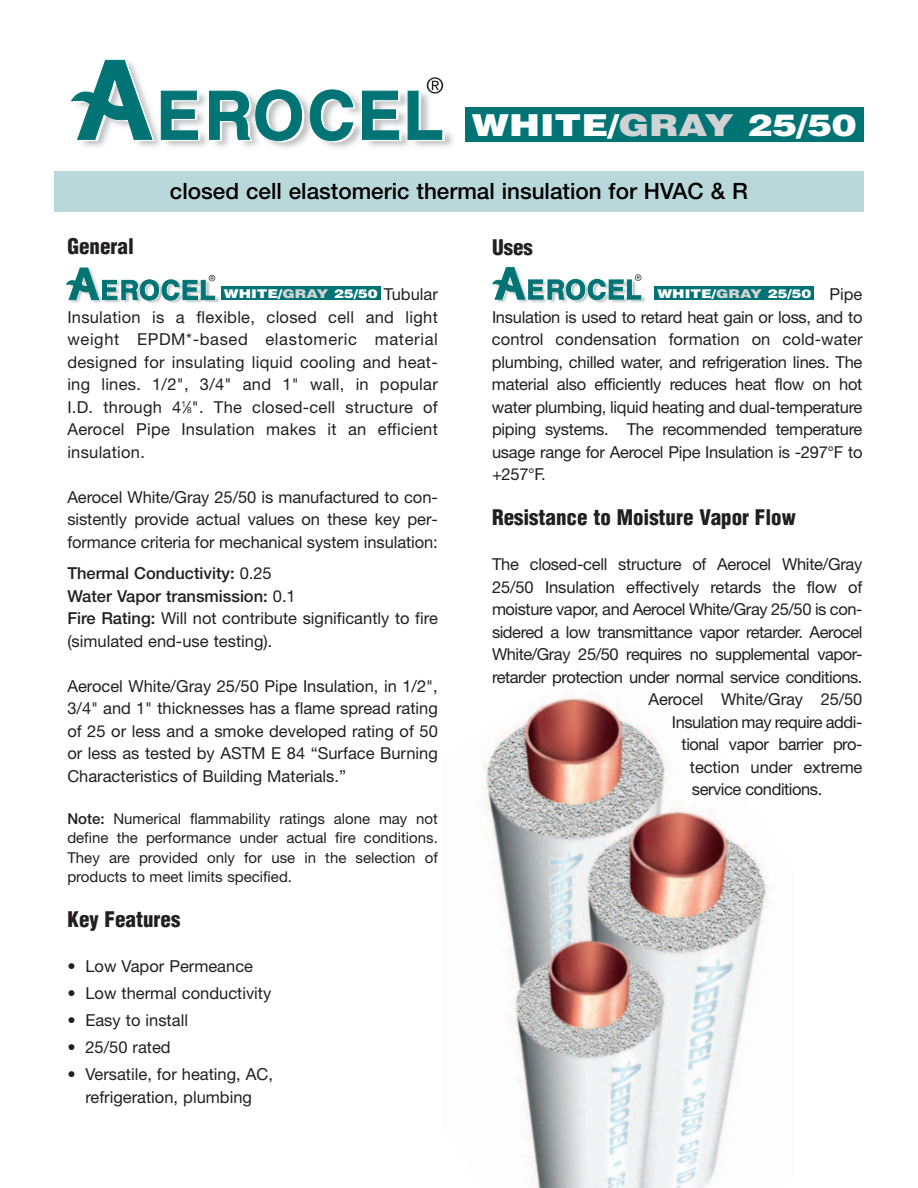
<style>
.page{position:relative;width:918px;height:1188px;background:#fff}
.page>*{position:absolute;margin:0;border:0;box-sizing:border-box;transform-origin:0 0}
.t1{font:900 30.3px "Helvetica";color:#fff;scale:1.23 1}
.t2{font:500 22.5px "Helvetica Neue";color:#000001}
.t3{font:900 condensed 21px "Helvetica";color:#231f20}
.t4{font:16.5px/22.5px "Helvetica Neue";letter-spacing:-.005em;color:#231f20;text-align:justify}
.t5{font:16.5px "Helvetica Neue";letter-spacing:-.03em;color:#231f20}
.t6{font:15px/19.5px "Helvetica Neue";color:#231f20;text-align:justify}
.t7{font:900 12.15px "Helvetica";color:#fff;scale:1.23 1}
.s1{color:#d1d2d4}
.s2{font-size:8.25px}
.s3{font-weight:500}
</style>
<div class="page">
<img style="left:492px;top:267px;width:163px;height:36px">
<svg style="left:493px;top:268px;width:149px;height:32px"></svg>
<div style="left:655px;top:286px;width:159px;height:14px;background:#007475"></div>
<img style="left:82px;top:59px;width:371px;height:89px">
<svg style="left:71px;top:60px;width:84px;height:81px"></svg>
<svg style="left:161px;top:91px;width:39px;height:50px"></svg>
<svg style="left:209px;top:90px;width:95px;height:52px"></svg>
<svg style="left:310px;top:90px;width:46px;height:52px"></svg>
<svg style="left:362px;top:91px;width:39px;height:50px"></svg>
<svg style="left:408px;top:77px;width:37px;height:64px"></svg>
<div style="left:54px;top:171px;width:810px;height:41px;background:#b9d8da"></div>
<img style="left:479px;top:694px;width:293px;height:494px">
<div style="left:465px;top:107px;width:399px;height:35px;background:#007475"></div>
<img style="left:66px;top:267px;width:154px;height:36px">
<svg style="left:67px;top:268px;width:149px;height:33px"></svg>
<div style="left:221px;top:286px;width:160px;height:14px;background:#007475"></div>
<h1 class="t1" style="left:472px;top:107px;width:314px">WHITE/<span class="s1">GRAY</span> 25/50</h1>
<h2 class="t2" style="left:170px;top:183px;width:580px">closed cell elastomeric thermal insulation for HVAC &amp; R</h2>
<p class="t3" style="left:67px;top:234px;width:68px">General</p>
<p class="t4" style="left:67px;top:285px;width:372px;text-indent:316px">Tubular Insulation is a flexible, closed cell and light weight EPDM*-based elastomeric material designed for insulating liquid cooling and heat&shy;ing lines. 1/2", 3/4" and 1" wall, in popular I.D. through 4<sup>1</sup>⁄<span class="s2">8</span>". The closed-cell structure of Aerocel Pipe Insulation makes it an efficient insulation.</p>
<p class="t4" style="left:67px;top:487px;width:372px">Aerocel White/Gray 25/50 is manufactured to con&shy;sistently provide actual values on these key per&shy;formance criteria for mechanical system insulation:</p>
<p class="t4" style="left:67px;top:564px;width:372px;text-align:left"><span class="s3">Thermal Conductivity:</span> 0.25<br><span class="s3">Water Vapor transmission:</span> 0.1<br><span class="s3">Fire Rating:</span> Will not contribute significantly to fire (simulated end-use testing).</p>
<p class="t4" style="left:67px;top:676px;width:372px">Aerocel White/Gray 25/50 Pipe Insulation, in 1/2", 3/4" and 1" thicknesses has a flame spread rating of 25 or less and a smoke developed rating of 50 or less as tested by ASTM E 84 “Surface Burning Characteristics of Building Materials.”</p>
<p class="t6" style="left:67px;top:810px;width:372px"><span class="s3">Note:</span> Numerical flammability ratings alone may not define the performance under actual fire conditions.<br>They are provided only for use in the selection of products to meet limits specified.</p>
<p class="t3" style="left:67px;top:908px;width:115px">Key Features</p>
<p class="t4" style="left:67px;top:957px;width:187px">• Low Vapor Permeance</p>
<p class="t4" style="left:67px;top:984px;width:206px">• Low thermal conductivity</p>
<p class="t4" style="left:67px;top:1011px;width:122px">• Easy to install</p>
<p class="t4" style="left:67px;top:1038px;width:105px">• 25/50 rated</p>
<p class="t4" style="left:67px;top:1065px;width:207px;text-align:center">• Versatile, for heating, AC, refrigeration, plumbing</p>
<p class="t7" style="left:224px;top:286px;width:127px">WHITE/<span class="s1">GRAY</span> 25/50</p>
<p class="t3" style="left:492px;top:236px;width:42px">Uses</p>
<p class="t4" style="left:492px;top:285px;width:372px;text-indent:338px">Pipe Insulation is used to retard heat gain or loss, and to control condensation formation on cold-water plumbing, chilled water, and refrigeration lines. The material also efficiently reduces heat flow on hot water plumbing, liquid heating and dual-temperature piping systems. The recommended temperature usage range for Aerocel Pipe Insulation is -297°F to +257°F.</p>
<p class="t3" style="left:492px;top:506px;width:305px">Resistance to Moisture Vapor Flow</p>
<p class="t4" style="left:492px;top:555px;width:372px">The closed-cell structure of Aerocel White/Gray</p>
<p class="t4" style="left:492px;top:577px;width:372px">25/50 Insulation effectively retards the flow of</p>
<p class="t5" style="left:492px;top:603px;width:372px">moisture vapor, and Aerocel White/Gray 25/50 is con-</p>
<p class="t5" style="left:492px;top:626px;width:372px">sidered a low transmittance vapor retarder. Aerocel</p>
<p class="t5" style="left:492px;top:648px;width:372px">White/Gray 25/50 requires no supplemental vapor-</p>
<p class="t5" style="left:492px;top:671px;width:372px">retarder protection under normal service conditions.</p>
<p class="t4" style="left:649px;top:690px;width:215px">Aerocel White/Gray 25/50</p>
<p class="t5" style="left:672px;top:716px;width:192px">Insulation may require addi-</p>
<p class="t5" style="left:682px;top:738px;width:182px">tional vapor barrier pro-</p>
<p class="t4" style="left:690px;top:757px;width:174px">tection under extreme</p>
<p class="t5" style="left:692px;top:783px;width:132px">service conditions.</p>
<p class="t7" style="left:657px;top:286px;width:127px">WHITE/<span class="s1">GRAY</span> 25/50</p>
</div>
